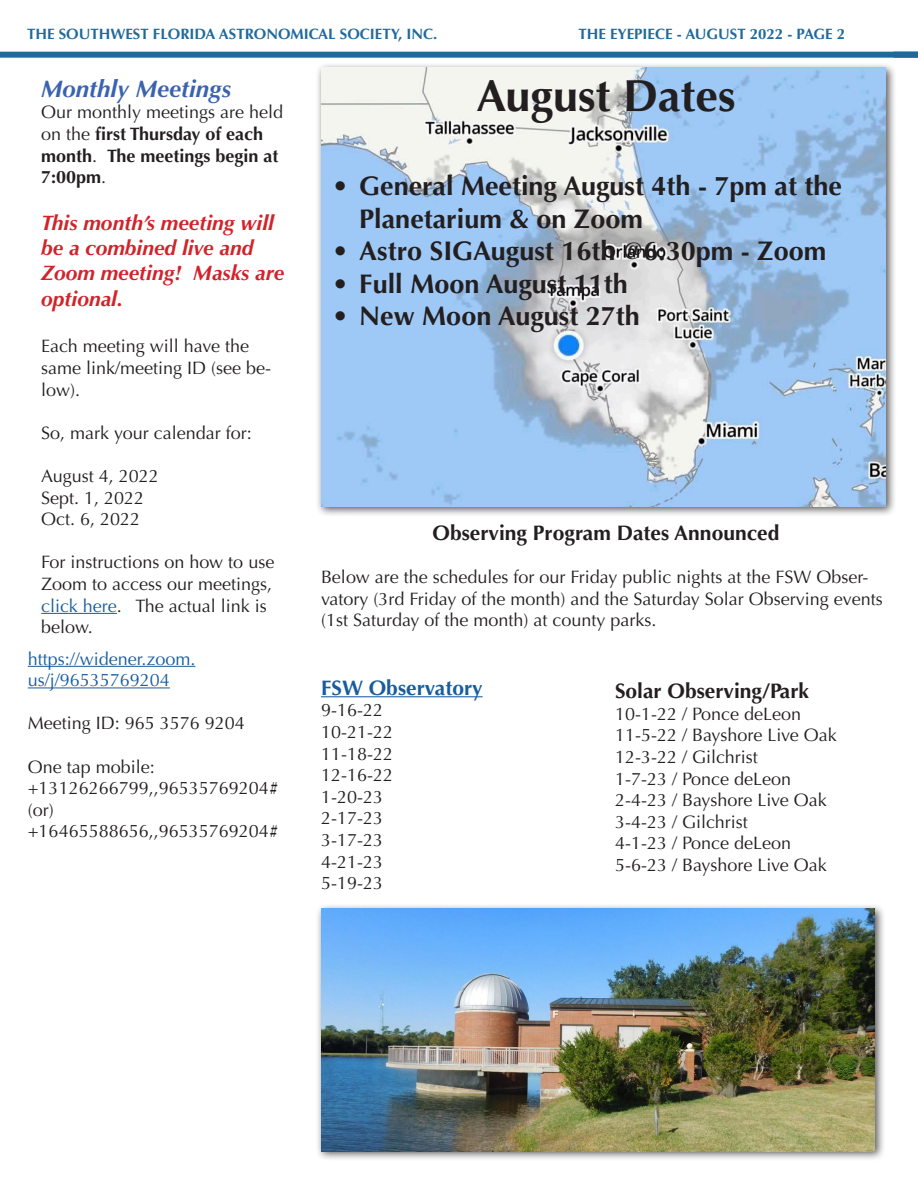
<style>
.page{position:relative;width:918px;height:1188px;background:#fff}
.page>*{position:absolute;margin:0;border:0;box-sizing:border-box;transform-origin:0 0}
.t1{font:700 45px "Optima";color:#231f20}
.t2{font:700 27px/32.4px "Optima";color:#231f20}
.Header_1{font:italic 700 24px "Optima";color:#3a63af}
.t3{font:italic 700 21px/25.2px "Optima";color:#d1232a}
.t4{font:700 21px "Optima";color:#231f20}
.t5{font:700 21px "Optima";color:#175d9e}
.t6{font:18px/21.6px "Optima";color:#231f20}
.t7{font:700 18px/21.6px "Optima";color:#231f20}
.t8{font:18px/21.6px "Optima";color:#175d9e}
.t9{font:700 15px "Optima";color:#1f6a9d}
.s1{font-weight:400}
.s2{color:#175d9e}
</style>
<div class="page">
<div style="left:0;top:52px;width:918px;height:6px;background:#1f6a9d"></div>
<div style="left:315px;top:62px;width:581px;height:455px;background:#231f20;opacity:.75"></div>
<img style="left:321px;top:68px;width:565px;height:438px">
<hr style="left:41px;top:613px;width:76px;height:1px;background:#175d9e">
<div style="left:315px;top:903px;width:570px;height:259px;background:#231f20;opacity:.75"></div>
<img style="left:321px;top:909px;width:554px;height:242px">
<hr style="left:28px;top:666px;width:167px;height:1px;background:#175d9e">
<hr style="left:28px;top:687px;width:142px;height:1px;background:#175d9e">
<hr style="left:321px;top:696px;width:162px;height:1px;background:#175d9e">
<p class="t9" style="left:27px;top:25px;width:412px">THE SOUTHWEST FLORIDA ASTRONOMICAL SOCIETY, INC.</p>
<p class="t9" style="left:578px;top:25px;width:268px">THE EYEPIECE - AUGUST 2022 - PAGE 2</p>
<p class="Header_1" style="left:41px;top:74px;width:191px">Monthly Meetings</p>
<p class="t7" style="left:41px;top:102px;width:244px"><span class="s1">Our monthly meetings are held on the</span> first Thursday of each month<span class="s1">.</span> The meetings begin at<br>7:00pm<span class="s1">.</span></p>
<p class="t3" style="left:41px;top:210px;width:245px">This month’s meeting will be a combined live and<br>Zoom meeting! Masks are optional.</p>
<p class="t6" style="left:41px;top:336px;width:232px">Each meeting will have the same link/meeting ID (see be&shy;low).</p>
<p class="t6" style="left:41px;top:422px;width:212px">So, mark your calendar for:</p>
<p class="t6" style="left:41px;top:465px;width:119px">August 4, 2022</p>
<p class="t6" style="left:41px;top:487px;width:105px">Sept. 1, 2022</p>
<p class="t6" style="left:41px;top:509px;width:101px">Oct. 6, 2022</p>
<p class="t6" style="left:41px;top:552px;width:235px">For instructions on how to use<br>Zoom to access our meetings, <span class="s2">click here</span>. The actual link is below.</p>
<p class="t8" style="left:28px;top:648px;width:169px">https://widener.zoom. us/j/96535769204</p>
<p class="t6" style="left:28px;top:713px;width:219px">Meeting ID: 965 3576 9204</p>
<p class="t6" style="left:28px;top:756px;width:129px">One tap mobile:</p>
<p class="t6" style="left:28px;top:777px;width:253px">+13126266799,,96535769204# (or)</p>
<p class="t6" style="left:28px;top:821px;width:253px">+16465588656,,96535769204#</p>
<p class="t1" style="left:476px;top:70px;width:261px">August Dates</p>
<p class="t2" style="left:359px;top:170px;width:484px;text-indent:-27px">• General Meeting August 4th - 7pm at the<br>Planetarium &amp; on Zoom</p>
<p class="t2" style="left:332px;top:235px;width:495px">• Astro SIGAugust 16th @6:30pm - Zoom</p>
<p class="t2" style="left:332px;top:268px;width:297px">• Full Moon August 11th</p>
<p class="t2" style="left:332px;top:300px;width:309px">• New Moon August 27th</p>
<p class="t4" style="left:433px;top:521px;width:348px">Observing Program Dates Announced</p>
<p class="t6" style="left:321px;top:566px;width:563px">Below are the schedules for our Friday public nights at the FSW Obser&shy;vatory (3rd Friday of the month) and the Saturday Solar Observing events (1st Saturday of the month) at county parks.</p>
<p class="t5" style="left:321px;top:675px;width:163px">FSW Observatory</p>
<p class="t6" style="left:321px;top:700px;width:64px">9-16-22</p>
<p class="t6" style="left:321px;top:721px;width:74px">10-21-22</p>
<p class="t6" style="left:321px;top:743px;width:74px">11-18-22</p>
<p class="t6" style="left:321px;top:764px;width:74px">12-16-22</p>
<p class="t6" style="left:321px;top:786px;width:64px">1-20-23</p>
<p class="t6" style="left:321px;top:808px;width:64px">2-17-23</p>
<p class="t6" style="left:321px;top:829px;width:64px">3-17-23</p>
<p class="t6" style="left:321px;top:851px;width:64px">4-21-23</p>
<p class="t6" style="left:321px;top:872px;width:64px">5-19-23</p>
<p class="t4" style="left:615px;top:679px;width:196px">Solar Observing/Park</p>
<p class="t6" style="left:615px;top:703px;width:188px">10-1-22 / Ponce deLeon</p>
<p class="t6" style="left:615px;top:725px;width:223px">11-5-22 / Bayshore Live Oak</p>
<p class="t6" style="left:615px;top:746px;width:144px">12-3-22 / Gilchrist</p>
<p class="t6" style="left:615px;top:768px;width:178px">1-7-23 / Ponce deLeon</p>
<p class="t6" style="left:615px;top:790px;width:213px">2-4-23 / Bayshore Live Oak</p>
<p class="t6" style="left:615px;top:811px;width:134px">3-4-23 / Gilchrist</p>
<p class="t6" style="left:615px;top:833px;width:178px">4-1-23 / Ponce deLeon</p>
<p class="t6" style="left:615px;top:854px;width:213px">5-6-23 / Bayshore Live Oak</p>
</div>
